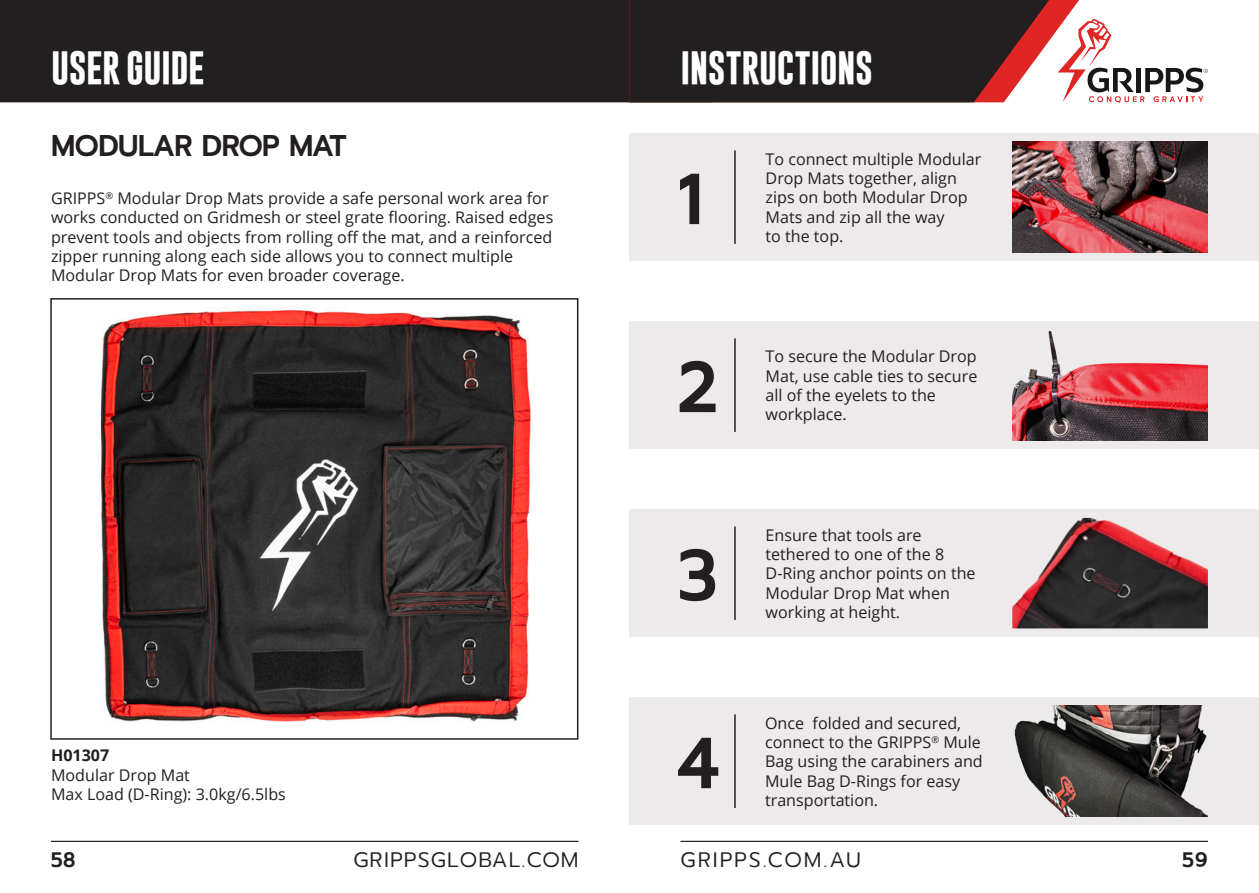
<style>
.page{position:relative;width:1259px;height:893px;background:#fff}
.page>*{position:absolute;margin:0;border:0;box-sizing:border-box;transform-origin:0 0}
.t1{font:700 72px "Metzler";color:#231f20}
.t2{font:700 33.9px "Gobold";letter-spacing:-.015em;color:#fff}
.t3{font:700 30px "Metzler";letter-spacing:-.04em;color:#231f20}
.t4{font:300 21px "Metzler";letter-spacing:.06em;color:#231f20}
.t5{font:300 21px "Metzler";letter-spacing:.09em;color:#231f20}
.t6{font:700 21px "Metzler";color:#231f20}
.Instruction_Copy{font:16.2px/19.2px "Open Sans";color:#231f20}
.Instruction_Copy-2{font:700 16.2px "Open Sans";color:#231f20}
</style>
<div class="page">
<hr style="left:680px;top:841px;width:528px;height:1px;background:#231f20">
<hr style="left:51px;top:841px;width:527px;height:1px;background:#231f20">
<div style="left:0;top:0;width:629px;height:102px;background:#231f20"></div>
<svg style="left:629px;top:0;width:450px;height:102px;fill:#231f20"></svg>
<svg style="left:1057px;top:19px;width:151px;height:84px"></svg>
<svg style="left:50px;top:298px;width:529px;height:442px"></svg>
<div style="left:629px;top:509px;width:630px;height:128px;background:#edeaeb"></div>
<img style="left:1012px;top:518px;width:196px;height:110px">
<hr style="left:734px;top:526px;width:1px;height:94px;background:#231f20">
<div style="left:629px;top:321px;width:630px;height:128px;background:#edeaeb"></div>
<hr style="left:734px;top:338px;width:1px;height:94px;background:#231f20">
<img style="left:1012px;top:330px;width:196px;height:110px">
<div style="left:629px;top:133px;width:630px;height:128px;background:#edeaeb"></div>
<img style="left:1012px;top:142px;width:196px;height:110px">
<hr style="left:734px;top:150px;width:1px;height:94px;background:#231f20">
<div style="left:629px;top:697px;width:630px;height:128px;background:#edeaeb"></div>
<hr style="left:734px;top:714px;width:1px;height:94px;background:#231f20">
<img style="left:1014px;top:706px;width:194px;height:110px">
<h2 class="t2" style="left:51px;top:46px;width:155px">USER GUIDE</h2>
<h2 class="t2" style="left:680px;top:46px;width:194px">INSTRUCTIONS</h2>
<p class="t3" style="left:51px;top:128px;width:298px">MODULAR DROP MAT</p>
<p class="Instruction_Copy" style="left:51px;top:188px;width:504px">GRIPPS<sup>®</sup> Modular Drop Mats provide a safe personal work area for works conducted on Gridmesh or steel grate flooring. Raised edges prevent tools and objects from rolling off the mat, and a reinforced zipper running along each side allows you to connect multiple Modular Drop Mats for even broader coverage.</p>
<p class="Instruction_Copy-2" style="left:51px;top:744px;width:60px">H01307</p>
<p class="Instruction_Copy" style="left:51px;top:765px;width:140px">Modular Drop Mat</p>
<p class="Instruction_Copy" style="left:51px;top:784px;width:236px">Max Load (D-Ring): 3.0kg/6.5lbs</p>
<p class="t1" style="left:677px;top:158px;width:28px">1</p>
<p class="Instruction_Copy" style="left:765px;top:149px;width:217px">To connect multiple Modular<br>Drop Mats together, align zips on both Modular Drop<br>Mats and zip all the way<br>to the top.</p>
<p class="t1" style="left:677px;top:346px;width:43px">2</p>
<p class="Instruction_Copy" style="left:765px;top:346px;width:213px">To secure the Modular Drop<br>Mat, use cable ties to secure all of the eyelets to the workplace.</p>
<p class="t1" style="left:677px;top:534px;width:43px">3</p>
<p class="t1" style="left:677px;top:722px;width:45px">4</p>
<p class="Instruction_Copy" style="left:765px;top:525px;width:211px">Ensure that tools are tethered to one of the 8<br>D-Ring anchor points on the<br>Modular Drop Mat when working at height.</p>
<p class="Instruction_Copy" style="left:765px;top:713px;width:219px">Once folded and secured, connect to the GRIPPS<sup>®</sup> Mule<br>Bag using the carabiners and<br>Mule Bag D-Rings for easy transportation.</p>
<p class="t6" style="left:51px;top:848px;width:26px">58</p>
<p class="t4" style="left:353px;top:848px;width:227px">GRIPPSGLOBAL.COM</p>
<p class="t5" style="left:680px;top:848px;width:182px">GRIPPS.COM.AU</p>
<p class="t6" style="left:1182px;top:848px;width:27px">59</p>
</div>
